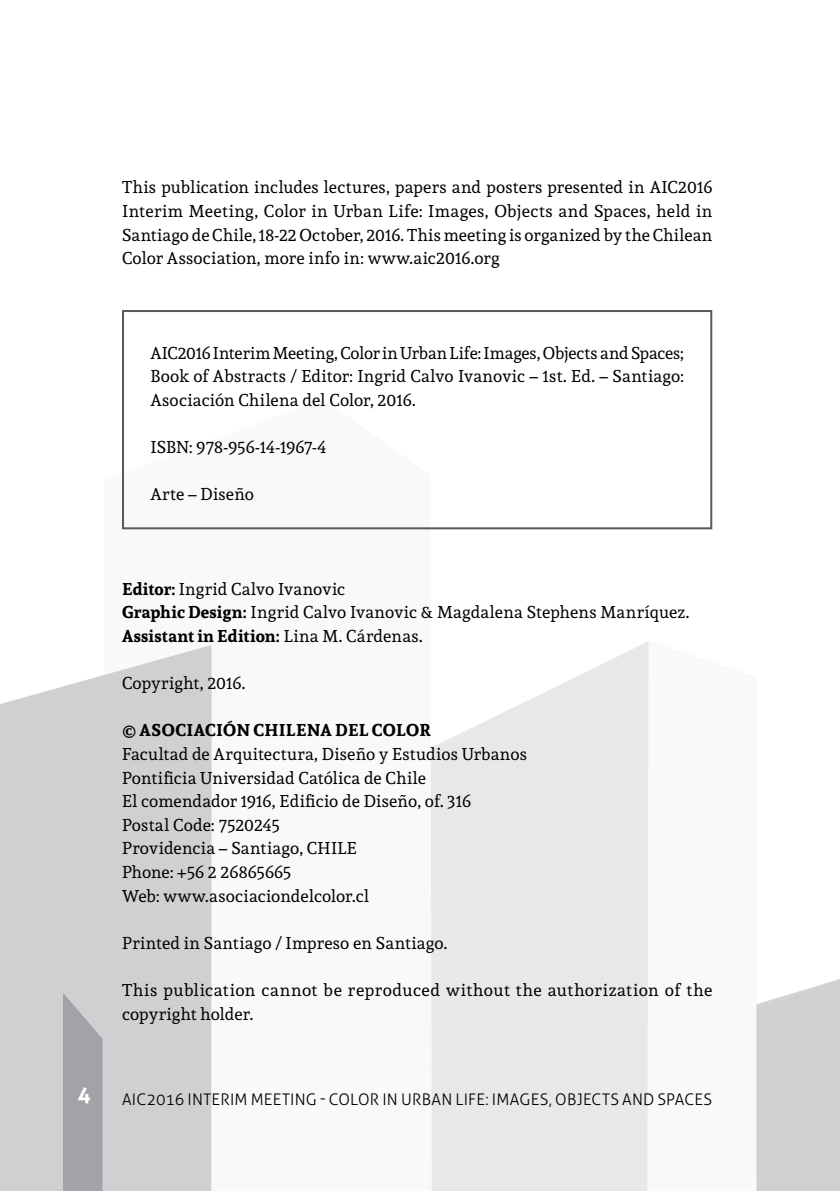
<style>
.page{position:relative;width:840px;height:1191px;background:#fff}
.page>*{position:absolute;margin:0;border:0;box-sizing:border-box;transform-origin:0 0}
.t1{font:700 22px "Aller";color:#fff}
.t2{font:17px/23.6px "Andada";letter-spacing:.015em;color:#000}
.t3{font:700 17px "Andada";letter-spacing:.015em;color:#000}
.t4{font:300 16px "Aller";letter-spacing:.01em;color:#000}
.s1{font-weight:700}
</style>
<div class="page">
<div style="left:0;top:645px;width:211px;height:546px;background:#ced0d1"></div>
<svg style="left:430px;top:642px;width:218px;height:549px;background:#e9eaea"></svg>
<svg style="left:756px;top:979px;width:83px;height:212px;background:#d1d3d4"></svg>
<svg style="left:63px;top:992px;width:39px;height:199px;background:#a6a8ab"></svg>
<div style="left:122px;top:310px;width:589px;height:219px;border:2px solid #58595b"></div>
<p class="t2" style="left:122px;top:175px;width:591px;text-align:justify">This publication includes lectures, papers and posters presented in AIC2016<br>Interim Meeting, Color in Urban Life: Images, Objects and Spaces, held in Santiago de Chile, 18-22 October, 2016. This meeting is organized by the Chilean Color Association, more info in: www.aic2016.org</p>
<p class="t2" style="left:150px;top:341px;width:534px;text-align:justify">AIC2016 Interim Meeting, Color in Urban Life: Images, Objects and Spaces; Book of Abstracts / Editor: Ingrid Calvo Ivanovic – 1st. Ed. – Santiago:<br>Asociación Chilena del Color, 2016.</p>
<p class="t2" style="left:150px;top:435px;width:178px">ISBN: 978-956-14-1967-4</p>
<p class="t2" style="left:150px;top:482px;width:105px">Arte – Diseño</p>
<p class="t2" style="left:122px;top:577px;width:568px"><span class="s1">Editor:</span> Ingrid Calvo Ivanovic<br><span class="s1">Graphic Design:</span> Ingrid Calvo Ivanovic &amp; Magdalena Stephens Manríquez.<br><span class="s1">Assistant in Edition:</span> Lina M. Cárdenas.</p>
<p class="t2" style="left:122px;top:671px;width:125px">Copyright, 2016.</p>
<p class="t3" style="left:122px;top:719px;width:310px">© Asociación Chilena del Color</p>
<p class="t2" style="left:122px;top:742px;width:406px">Facultad de Arquitectura, Diseño y Estudios Urbanos Pontificia Universidad Católica de Chile<br>El comendador 1916, Edificio de Diseño, of. 316<br>Postal Code: 7520245<br>Providencia – Santiago, CHILE<br>Phone: +56 2 26865665<br>Web: www.asociaciondelcolor.cl</p>
<p class="t2" style="left:122px;top:930px;width:327px">Printed in Santiago / Impreso en Santiago.</p>
<p class="t2" style="left:122px;top:978px;width:591px">This publication cannot be reproduced without the authorization of the copyright holder.</p>
<p class="t1" style="left:78px;top:1081px;width:15px">4</p>
<p class="t4" style="left:122px;top:1089px;width:591px">AIC2016 INTERIM MEETING - COLOR IN URBAN LIFE: IMAGES, OBJECTS AND SPACES</p>
</div>
